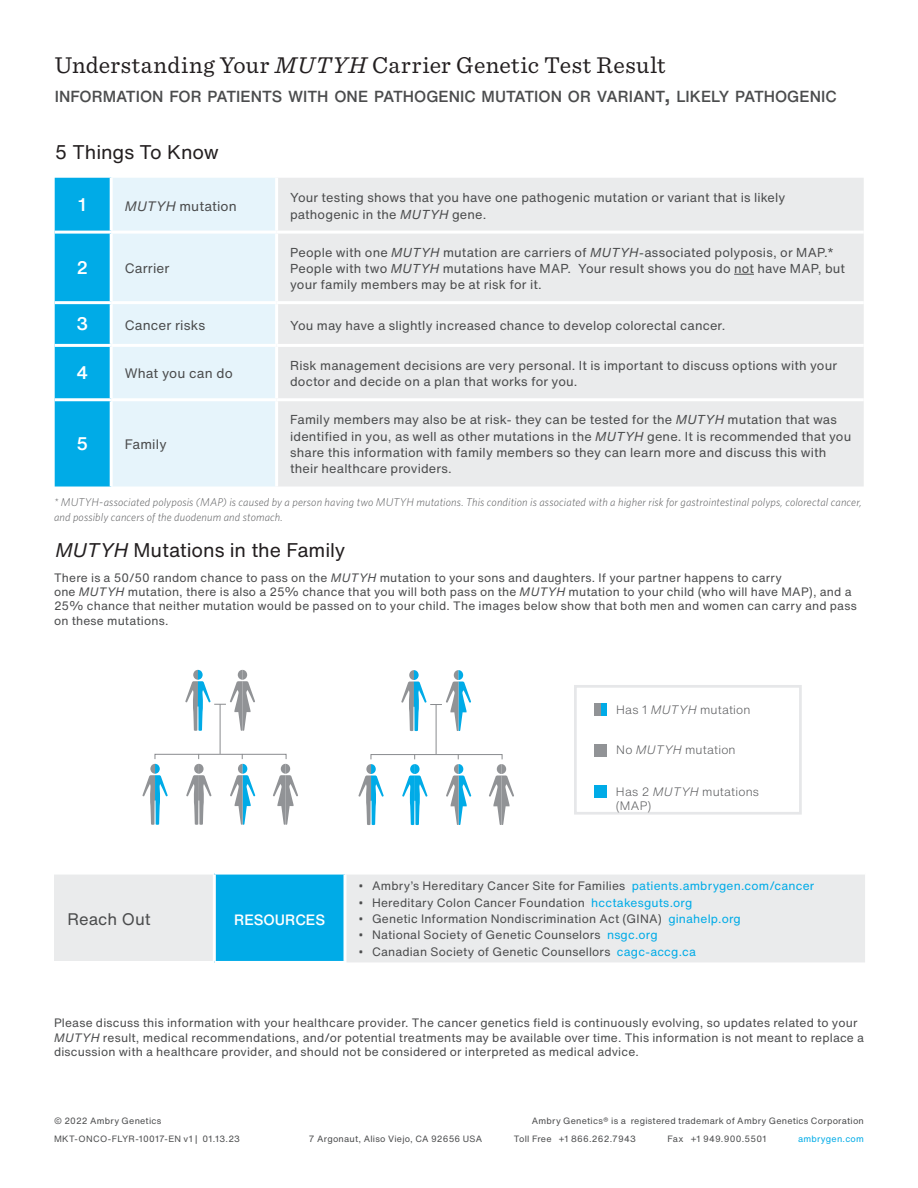
<style>
.page{position:relative;width:918px;height:1188px;background:#fff}
.page>*{position:absolute;margin:0;border:0;box-sizing:border-box;transform-origin:0 0}
.Titles{font:24px "Sentinel";letter-spacing:.02em;color:#231f20}
.Black_all_caps_subhe{font:19.5px "Helvetica Now Text";letter-spacing:-.005em;color:#231f20}
.t1{font:500 18px "Helvetica Now Text";color:#fff}
.Black_all_caps_subhe-2{font:16.5px "Helvetica Now Text";color:#4b4c4d}
.t2{font:500 15.75px "Helvetica Now Text";letter-spacing:-.005em;color:#4b4c4d}
.t3{font:500 14.7px "Helvetica Now Text";color:#fff}
.Body_Copy{font:13.5px "Helvetica Now Text";letter-spacing:.01em;color:#4b4c4d}
.Body_Copy-2{font:12.75px/16.2px "Helvetica Now Text";letter-spacing:.015em;color:#4b4c4d}
.Section_text{font:12px/14.4px "Helvetica Now Text";letter-spacing:.015em;color:#4b4c4d}
.Main_table_copy{font:300 12px/14.4px "Helvetica Now Text";letter-spacing:.015em;color:#57585a}
.notes{font:italic 300 11.25px/15px "Whitney";letter-spacing:.01em;color:#57585a}
.t4{font:9px "Helvetica Now Text";letter-spacing:.025em;color:#4b4c4d}
.t5{font:9px "Helvetica Now Text";letter-spacing:.025em;color:#00abe7}
.s1{font-style:italic}
.s2{font-size:22.5px}
.s3{font-family:"Whitney"}
.s4{color:#00abe7}
</style>
<div class="page">
<div style="left:55px;top:178px;width:55px;height:309px;background:#00abe7"></div>
<div style="left:113px;top:178px;width:162px;height:309px;background:#e6f4fb"></div>
<div style="left:278px;top:178px;width:586px;height:309px;background:#eaebec"></div>
<hr style="left:55px;top:231px;width:56px;height:3px;background:#fff">
<hr style="left:111px;top:231px;width:166px;height:3px;background:#fff">
<hr style="left:277px;top:231px;width:587px;height:3px;background:#fff">
<hr style="left:55px;top:301px;width:56px;height:3px;background:#fff">
<hr style="left:111px;top:301px;width:166px;height:3px;background:#fff">
<hr style="left:277px;top:301px;width:587px;height:3px;background:#fff">
<hr style="left:55px;top:344px;width:56px;height:3px;background:#fff">
<hr style="left:111px;top:344px;width:166px;height:3px;background:#fff">
<hr style="left:277px;top:344px;width:587px;height:3px;background:#fff">
<hr style="left:55px;top:398px;width:56px;height:3px;background:#fff">
<hr style="left:111px;top:398px;width:166px;height:3px;background:#fff">
<hr style="left:277px;top:398px;width:587px;height:3px;background:#fff">
<svg style="left:734px;top:274px;width:20px;height:1px"></svg>
<hr style="left:220px;top:704px;width:1px;height:50px;background:#898b8e">
<svg style="left:185px;top:670px;width:70px;height:61px"></svg>
<svg style="left:142px;top:754px;width:156px;height:71px"></svg>
<div style="left:574px;top:685px;width:228px;height:130px;border:3px solid #e6e7e9"></div>
<svg style="left:600px;top:704px;width:6px;height:12px"></svg>
<div style="left:594px;top:744px;width:12px;height:12px;background:#919396"></div>
<div style="left:594px;top:704px;width:6px;height:12px;background:#919396"></div>
<div style="left:594px;top:785px;width:12px;height:12px;background:#00abe7"></div>
<hr style="left:436px;top:704px;width:1px;height:50px;background:#898b8e">
<svg style="left:401px;top:670px;width:70px;height:61px"></svg>
<svg style="left:358px;top:754px;width:156px;height:71px"></svg>
<div style="left:54px;top:875px;width:811px;height:87px;background:#eaebec"></div>
<div style="left:214px;top:873px;width:131px;height:89px;background:#00abe7"></div>
<hr style="left:213px;top:875px;width:3px;height:86px;background:#fff">
<hr style="left:344px;top:875px;width:3px;height:86px;background:#fff">
<hr style="left:214px;top:872px;width:131px;height:3px;background:#fff">
<hr style="left:54px;top:961px;width:160px;height:3px;background:#fff">
<hr style="left:214px;top:961px;width:133px;height:3px;background:#fff">
<p class="Titles" style="left:55px;top:47px;width:612px">Understanding Your <span class="s1">MUTYH</span> Carrier Genetic Test Result</p>
<p class="t2" style="left:55px;top:85px;width:783px">INFORMATION FOR PATIENTS WITH ONE PATHOGENIC MUTATION OR VARIANT<span class="s2">,</span> LIKELY PATHOGENIC</p>
<p class="Black_all_caps_subhe" style="left:55px;top:138px;width:166px">5 Things To Know</p>
<p class="t1" style="left:78px;top:191px;width:10px">1</p>
<p class="Body_Copy" style="left:125px;top:196px;width:114px"><span class="s1">MUTYH</span> mutation</p>
<p class="Body_Copy-2" style="left:290px;top:189px;width:497px">Your testing shows that you have one pathogenic mutation or variant that is likely pathogenic in the <span class="s1">MUTYH</span> gene.</p>
<p class="t1" style="left:76px;top:254px;width:13px">2</p>
<p class="Body_Copy" style="left:125px;top:258px;width:46px">Carrier</p>
<p class="Body_Copy-2" style="left:290px;top:244px;width:557px">People with one <span class="s1">MUTYH</span> mutation are carriers of <span class="s1">MUTYH</span>-associated polyposis, or MAP.*<br>People with two <span class="s1">MUTYH</span> mutations have MAP. Your result shows you do not have MAP, but your family members may be at risk for it.</p>
<p class="t1" style="left:76px;top:310px;width:13px">3</p>
<p class="Body_Copy" style="left:125px;top:315px;width:82px">Cancer risks</p>
<p class="Body_Copy-2" style="left:290px;top:317px;width:437px">You may have a slightly increased chance to develop colorectal cancer.</p>
<p class="t1" style="left:76px;top:359px;width:13px">4</p>
<p class="Body_Copy" style="left:125px;top:364px;width:110px">What you can do</p>
<p class="Body_Copy-2" style="left:290px;top:357px;width:548px">Risk management decisions are very personal. It is important to discuss options with your doctor and decide on a plan that works for you.</p>
<p class="t1" style="left:76px;top:430px;width:13px">5</p>
<p class="Body_Copy" style="left:125px;top:434px;width:43px">Family</p>
<p class="Body_Copy-2" style="left:290px;top:411px;width:563px">Family members may also be at risk- they can be tested for the <span class="s1">MUTYH</span> mutation that was identified in you, as well as other mutations in the <span class="s1">MUTYH</span> gene. It is recommended that you share this information with family members so they can learn more and discuss this with their healthcare providers.</p>
<p class="notes" style="left:54px;top:494px;width:809px">* MUTYH-associated polyposis (MAP) is caused by a person having two MUTYH mutations. This condition is associated with a higher risk for gastrointestinal polyps, colorectal cancer, and possibly cancers of the duodenum and stomach.</p>
<p class="Black_all_caps_subhe" style="left:55px;top:535px;width:292px"><span class="s1">MUTYH</span> Mutations in the Family</p>
<p class="Section_text" style="left:54px;top:570px;width:804px">There is a 50/50 random chance to pass on the <span class="s1">MUTYH</span> mutation to your sons and daughters. If your partner happens to carry<br>one <span class="s1">MUTYH</span> mutation, there is also a 25% chance that you will both pass on the <span class="s1">MUTYH</span> mutation to your child (who will have MAP), and a 25% chance that neither mutation would be passed on to your child. The images below show that both men and women can carry and pass on these mutations.</p>
<p class="Black_all_caps_subhe-2" style="left:68px;top:907px;width:85px">Reach Out</p>
<p class="t3" style="left:234px;top:909px;width:92px">RESOURCES</p>
<p class="Main_table_copy" style="left:616px;top:702px;width:136px">Has 1 <span class="s1">MUTYH</span> mutation</p>
<p class="Main_table_copy" style="left:616px;top:743px;width:121px">No <span class="s1">MUTYH</span> mutation</p>
<p class="Main_table_copy" style="left:616px;top:784px;width:145px">Has 2 <span class="s1">MUTYH</span> mutations (MAP)</p>
<p class="Section_text" style="left:359px;top:879px;width:457px"><span class="s3">•</span> Ambry’s Hereditary Cancer Site for Families <span class="s4">patients.ambrygen.com/cancer</span></p>
<p class="Section_text" style="left:359px;top:895px;width:335px"><span class="s3">•</span> Hereditary Colon Cancer Foundation <span class="s4">hcctakesguts.org</span></p>
<p class="Section_text" style="left:359px;top:911px;width:384px"><span class="s3">•</span> Genetic Information Nondiscrimination Act (GINA) <span class="s4">ginahelp.org</span></p>
<p class="Section_text" style="left:359px;top:928px;width:301px"><span class="s3">•</span> National Society of Genetic Counselors <span class="s4">nsgc.org</span></p>
<p class="Section_text" style="left:359px;top:944px;width:339px"><span class="s3">•</span> Canadian Society of Genetic Counsellors <span class="s4">cagc-accg.ca</span></p>
<p class="Section_text" style="left:54px;top:1015px;width:812px">Please discuss this information with your healthcare provider. The cancer genetics field is continuously evolving, so updates related to your<br><span class="s1">MUTYH</span> result, medical recommendations, and/or potential treatments may be available over time. This information is not meant to replace a discussion with a healthcare provider, and should not be considered or interpreted as medical advice.</p>
<p class="t4" style="left:54px;top:1114px;width:109px">© 2022 Ambry Genetics</p>
<p class="t4" style="left:532px;top:1114px;width:334px">Ambry Genetics® is a registered trademark of Ambry Genetics Corporation</p>
<p class="t4" style="left:54px;top:1132px;width:188px">MKT-ONCO-FLYR-10017-EN v1 | 01.13.23</p>
<p class="t4" style="left:309px;top:1132px;width:175px">7 Argonaut, Aliso Viejo, CA 92656 USA</p>
<p class="t4" style="left:514px;top:1132px;width:123px">Toll Free +1 866.262.7943</p>
<p class="t4" style="left:668px;top:1132px;width:100px">Fax +1 949.900.5501</p>
<p class="t5" style="left:798px;top:1132px;width:67px">ambrygen.com</p>
</div>
